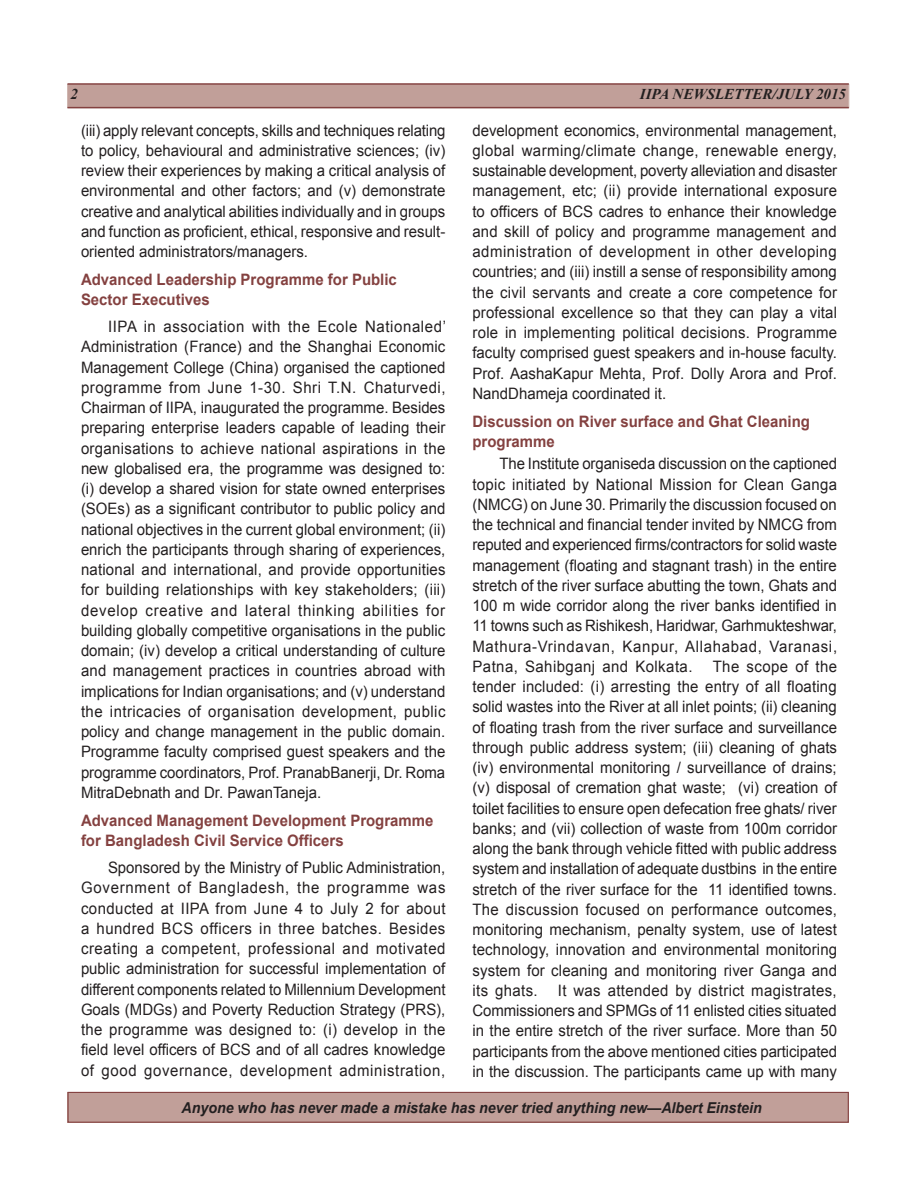
<style>
.page{position:relative;width:918px;height:1188px;background:#fff}
.page>*{position:absolute;margin:0;border:0;box-sizing:border-box;transform-origin:0 0}
.Body_text{font:15.75px/20.2px "Arial";color:#231f20;text-align:justify;scale:.95 1}
.Side_Left-IB{font:700 15.75px/20.2px "Arial";color:#844140;scale:.95 1}
.Footnote_quote{font:italic 700 15px "Arial";color:#231f20;scale:.95 1}
.t1{font:italic 700 15px "Times New Roman";color:#231f20}
</style>
<div class="page">
<div style="left:68px;top:84px;width:781px;height:24px;background:#c19f99;border:1px solid #cfb5af"></div>
<hr style="left:68px;top:83px;width:781px;height:2px;background:#844140">
<hr style="left:68px;top:107px;width:781px;height:1px;background:#844140">
<div style="left:68px;top:1092px;width:781px;height:31px;background:#c19f99"></div>
<div style="left:68px;top:1092px;width:781px;height:31px;border:1px solid #844140"></div>
<p class="t1" style="left:70px;top:84px;width:9px">2</p>
<p class="t1" style="left:640px;top:84px;width:208px">IIPA NEWSLETTER/JULY 2015</p>
<p class="Body_text" style="left:81px;top:120px;width:385px">(iii) apply relevant concepts, skills and techniques relating to policy, behavioural and administrative sciences; (iv) review their experiences by making a critical analysis of environmental and other factors; and (v) demonstrate creative and analytical abilities individually and in groups and function as proficient, ethical, responsive and result&shy;oriented administrators/managers.</p>
<p class="Side_Left-IB" style="left:81px;top:270px;width:334px">Advanced Leadership Programme for Public<br>Sector Executives</p>
<p class="Body_text" style="left:81px;top:317px;width:386px;text-indent:27px">IIPA in association with the Ecole Nationaled’ Administration (France) and the Shanghai Economic Management College (China) organised the captioned programme from June 1-30. Shri T.N. Chaturvedi, Chairman of IIPA, inaugurated the programme. Besides preparing enterprise leaders capable of leading their organisations to achieve national aspirations in the new globalised era, the programme was designed to: (i) develop a shared vision for state owned enterprises (SOEs) as a significant contributor to public policy and national objectives in the current global environment; (ii) enrich the participants through sharing of experiences, national and international, and provide opportunities for building relationships with key stakeholders; (iii) develop creative and lateral thinking abilities for building globally competitive organisations in the public domain; (iv) develop a critical understanding of culture and management practices in countries abroad with implications for Indian organisations; and (v) understand the intricacies of organisation development, public policy and change management in the public domain.<br>Programme faculty comprised guest speakers and the programme coordinators, Prof. PranabBanerji, Dr. Roma MitraDebnath and Dr. PawanTaneja.</p>
<p class="Side_Left-IB" style="left:81px;top:811px;width:373px">Advanced Management Development Programme for Bangladesh Civil Service Officers</p>
<p class="Body_text" style="left:81px;top:858px;width:385px;text-indent:27px">Sponsored by the Ministry of Public Administration, Government of Bangladesh, the programme was conducted at IIPA from June 4 to July 2 for about a hundred BCS officers in three batches. Besides creating a competent, professional and motivated public administration for successful implementation of different components related to Millennium Development Goals (MDGs) and Poverty Reduction Strategy (PRS), the programme was designed to: (i) develop in the field level officers of BCS and of all cadres knowledge of good governance, development administration,</p>
<p class="Body_text" style="left:472px;top:120px;width:385px">development economics, environmental management, global warming/climate change, renewable energy, sustainable development, poverty alleviation and disaster management, etc; (ii) provide international exposure to officers of BCS cadres to enhance their knowledge and skill of policy and programme management and administration of development in other developing countries; and (iii) instill a sense of responsibility among the civil servants and create a core competence for professional excellence so that they can play a vital role in implementing political decisions. Programme faculty comprised guest speakers and in-house faculty.<br>Prof. AashaKapur Mehta, Prof. Dolly Arora and Prof.<br>NandDhameja coordinated it.</p>
<p class="Side_Left-IB" style="left:472px;top:412px;width:357px">Discussion on River surface and Ghat Cleaning programme</p>
<p class="Body_text" style="left:472px;top:454px;width:385px;text-indent:27px">The Institute organiseda discussion on the captioned topic initiated by National Mission for Clean Ganga (NMCG) on June 30. Primarily the discussion focused on the technical and financial tender invited by NMCG from reputed and experienced firms/contractors for solid waste management (floating and stagnant trash) in the entire stretch of the river surface abutting the town, Ghats and 100 m wide corridor along the river banks identified in 11 towns such as Rishikesh, Haridwar, Garhmukteshwar, Mathura-Vrindavan, Kanpur, Allahabad, Varanasi, Patna, Sahibganj and Kolkata.</p>
<p class="Body_text" style="left:472px;top:656px;width:385px;text-indent:240px">The scope of the tender included: (i) arresting the entry of all floating solid wastes into the River at all inlet points; (ii) cleaning of floating trash from the river surface and surveillance through public address system; (iii) cleaning of ghats (iv) environmental monitoring / surveillance of drains; (v) disposal of cremation ghat waste; (vi) creation of toilet facilities to ensure open defecation free ghats/ river banks; and (vii) collection of waste from 100m corridor along the bank through vehicle fitted with public address system and installation of adequate dustbins in the entire stretch of the river surface for the 11 identified towns.<br>The discussion focused on performance outcomes, monitoring mechanism, penalty system, use of latest technology, innovation and environmental monitoring system for cleaning and monitoring river Ganga and its ghats.</p>
<p class="Body_text" style="left:472px;top:980px;width:385px;text-indent:85px">It was attended by district magistrates, Commissioners and SPMGs of 11 enlisted cities situated in the entire stretch of the river surface. More than 50 participants from the above mentioned cities participated in the discussion. The participants came up with many</p>
<p class="Footnote_quote" style="left:181px;top:1097px;width:613px">Anyone who has never made a mistake has never tried anything new—Albert Einstein</p>
</div>
